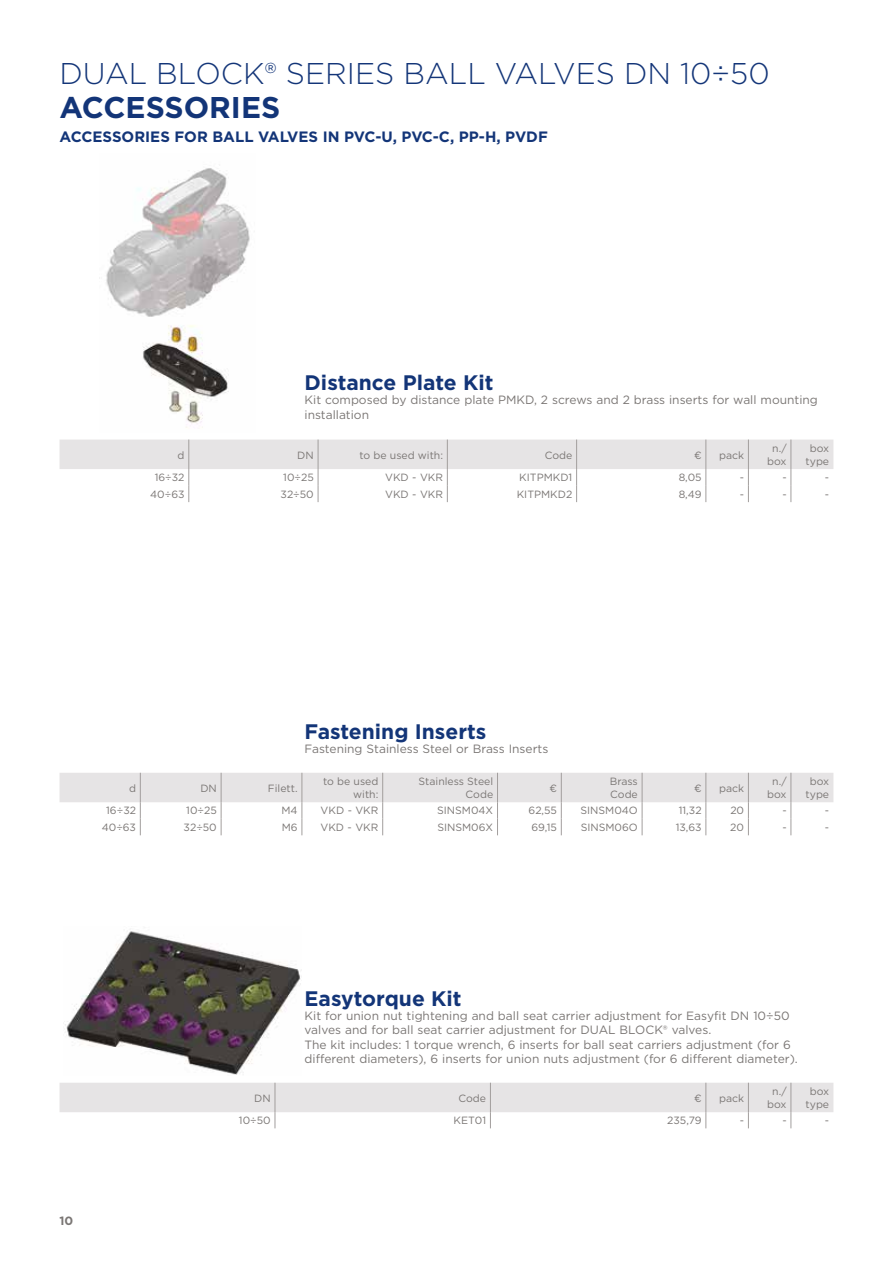
<style>
.page{position:relative;width:893px;height:1263px;background:#fff}
.page>*{position:absolute;margin:0;border:0;box-sizing:border-box;transform-origin:0 0}
.t1{font:300 30px "Gotham";color:#133578}
.t2{font:700 30px "Gotham";color:#133578}
.t3{font:700 21px "Gotham";color:#133578}
.t4{font:700 15px "Gotham";color:#133578}
.t5{font:12px/14.4px "Gotham";color:#7a7674}
.t6{font:700 12px "Gotham";color:#7a7674}
.t7{font:10.5px/12.6px "Gotham";color:#7a7674;text-align:center}
</style>
<div class="page">
<svg style="left:60px;top:440px;width:773px;height:62px"></svg>
<svg style="left:60px;top:773px;width:773px;height:62px"></svg>
<img style="left:65px;top:931px;width:236px;height:144px">
<svg style="left:60px;top:1083px;width:773px;height:45px"></svg>
<img style="left:106px;top:168px;width:144px;height:260px">
<h1 class="t1" style="left:60px;top:54px;width:712px">DUAL BLOCK® SERIES BALL VALVES DN 10÷50</h1>
<h1 class="t2" style="left:60px;top:87px;width:222px">ACCESSORIES</h1>
<p class="t4" style="left:60px;top:126px;width:490px">ACCESSORIES FOR BALL VALVES IN PVC-U, PVC-C, PP-H, PVDF</p>
<h2 class="t3" style="left:305px;top:368px;width:190px">Distance Plate Kit</h2>
<p class="t5" style="left:305px;top:393px;width:515px">Kit composed by distance plate PMKD, 2 screws and 2 brass inserts for wall mounting installation</p>
<p class="t7" style="left:178px;top:448px;width:8px">d</p>
<p class="t7" style="left:297px;top:448px;width:18px">DN</p>
<p class="t7" style="left:359px;top:448px;width:85px">to be used with:</p>
<p class="t7" style="left:545px;top:448px;width:29px">Code</p>
<p class="t7" style="left:694px;top:448px;width:9px">€</p>
<p class="t7" style="left:719px;top:448px;width:27px">pack</p>
<p class="t7" style="left:767px;top:442px;width:21px">n./ box</p>
<p class="t7" style="left:805px;top:442px;width:25px">box type</p>
<p class="t7" style="left:155px;top:471px;width:31px">16÷32</p>
<p class="t7" style="left:283px;top:471px;width:32px">10÷25</p>
<p class="t7" style="left:385px;top:471px;width:59px">VKD - VKR</p>
<p class="t7" style="left:519px;top:471px;width:55px">KITPMKD1</p>
<p class="t7" style="left:679px;top:471px;width:24px">8,05</p>
<p class="t7" style="left:740px;top:471px;width:6px">-</p>
<p class="t7" style="left:782px;top:471px;width:6px">-</p>
<p class="t7" style="left:825px;top:471px;width:6px">-</p>
<p class="t7" style="left:150px;top:488px;width:36px">40÷63</p>
<p class="t7" style="left:281px;top:488px;width:35px">32÷50</p>
<p class="t7" style="left:385px;top:488px;width:59px">VKD - VKR</p>
<p class="t7" style="left:517px;top:488px;width:57px">KITPMKD2</p>
<p class="t7" style="left:679px;top:488px;width:24px">8,49</p>
<p class="t7" style="left:740px;top:488px;width:6px">-</p>
<p class="t7" style="left:782px;top:488px;width:6px">-</p>
<p class="t7" style="left:825px;top:488px;width:6px">-</p>
<h2 class="t3" style="left:305px;top:717px;width:183px">Fastening Inserts</h2>
<p class="t5" style="left:305px;top:741px;width:245px">Fastening Stainless Steel or Brass Inserts</p>
<p class="t7" style="left:129px;top:781px;width:8px">d</p>
<p class="t7" style="left:200px;top:781px;width:18px">DN</p>
<p class="t7" style="left:268px;top:781px;width:31px">Filett.</p>
<p class="t7" style="left:323px;top:775px;width:57px;text-align:right">to be used with:</p>
<p class="t7" style="left:419px;top:775px;width:76px;text-align:right">Stainless Steel<br>Code</p>
<p class="t7" style="left:549px;top:781px;width:9px">€</p>
<p class="t7" style="left:610px;top:775px;width:30px;text-align:left">Brass<br>Code</p>
<p class="t7" style="left:694px;top:781px;width:9px">€</p>
<p class="t7" style="left:719px;top:781px;width:27px">pack</p>
<p class="t7" style="left:767px;top:775px;width:21px">n./ box</p>
<p class="t7" style="left:805px;top:775px;width:25px">box type</p>
<p class="t7" style="left:106px;top:804px;width:31px">16÷32</p>
<p class="t7" style="left:186px;top:804px;width:32px">10÷25</p>
<p class="t7" style="left:281px;top:804px;width:18px">M4</p>
<p class="t7" style="left:321px;top:804px;width:59px">VKD - VKR</p>
<p class="t7" style="left:437px;top:804px;width:58px">SINSM04X</p>
<p class="t7" style="left:528px;top:804px;width:30px">62,55</p>
<p class="t7" style="left:580px;top:804px;width:59px">SINSM04O</p>
<p class="t7" style="left:679px;top:804px;width:24px">11,32</p>
<p class="t7" style="left:730px;top:804px;width:15px">20</p>
<p class="t7" style="left:782px;top:804px;width:6px">-</p>
<p class="t7" style="left:825px;top:804px;width:6px">-</p>
<p class="t7" style="left:102px;top:821px;width:36px">40÷63</p>
<p class="t7" style="left:184px;top:821px;width:35px">32÷50</p>
<p class="t7" style="left:282px;top:821px;width:17px">M6</p>
<p class="t7" style="left:321px;top:821px;width:59px">VKD - VKR</p>
<p class="t7" style="left:437px;top:821px;width:57px">SINSM06X</p>
<p class="t7" style="left:531px;top:821px;width:27px">69,15</p>
<p class="t7" style="left:581px;top:821px;width:59px">SINSM06O</p>
<p class="t7" style="left:676px;top:821px;width:27px">13,63</p>
<p class="t7" style="left:730px;top:821px;width:15px">20</p>
<p class="t7" style="left:782px;top:821px;width:6px">-</p>
<p class="t7" style="left:825px;top:821px;width:6px">-</p>
<h2 class="t3" style="left:305px;top:984px;width:159px">Easytorque Kit</h2>
<p class="t5" style="left:305px;top:1008px;width:495px">Kit for union nut tightening and ball seat carrier adjustment for Easyfit DN 10÷50 valves and for ball seat carrier adjustment for DUAL BLOCK® valves.<br>The kit includes: 1 torque wrench, 6 inserts for ball seat carriers adjustment (for 6 different diameters), 6 inserts for union nuts adjustment (for 6 different diameter).</p>
<p class="t6" style="left:60px;top:1212px;width:15px">10</p>
<p class="t7" style="left:254px;top:1091px;width:18px">DN</p>
<p class="t7" style="left:459px;top:1091px;width:29px">Code</p>
<p class="t7" style="left:694px;top:1091px;width:9px">€</p>
<p class="t7" style="left:719px;top:1091px;width:27px">pack</p>
<p class="t7" style="left:767px;top:1085px;width:21px">n./ box</p>
<p class="t7" style="left:805px;top:1085px;width:25px">box type</p>
<p class="t7" style="left:239px;top:1114px;width:33px">10÷50</p>
<p class="t7" style="left:454px;top:1114px;width:34px">KET01</p>
<p class="t7" style="left:667px;top:1114px;width:36px">235,79</p>
<p class="t7" style="left:740px;top:1114px;width:6px">-</p>
<p class="t7" style="left:782px;top:1114px;width:6px">-</p>
<p class="t7" style="left:825px;top:1114px;width:6px">-</p>
</div>
